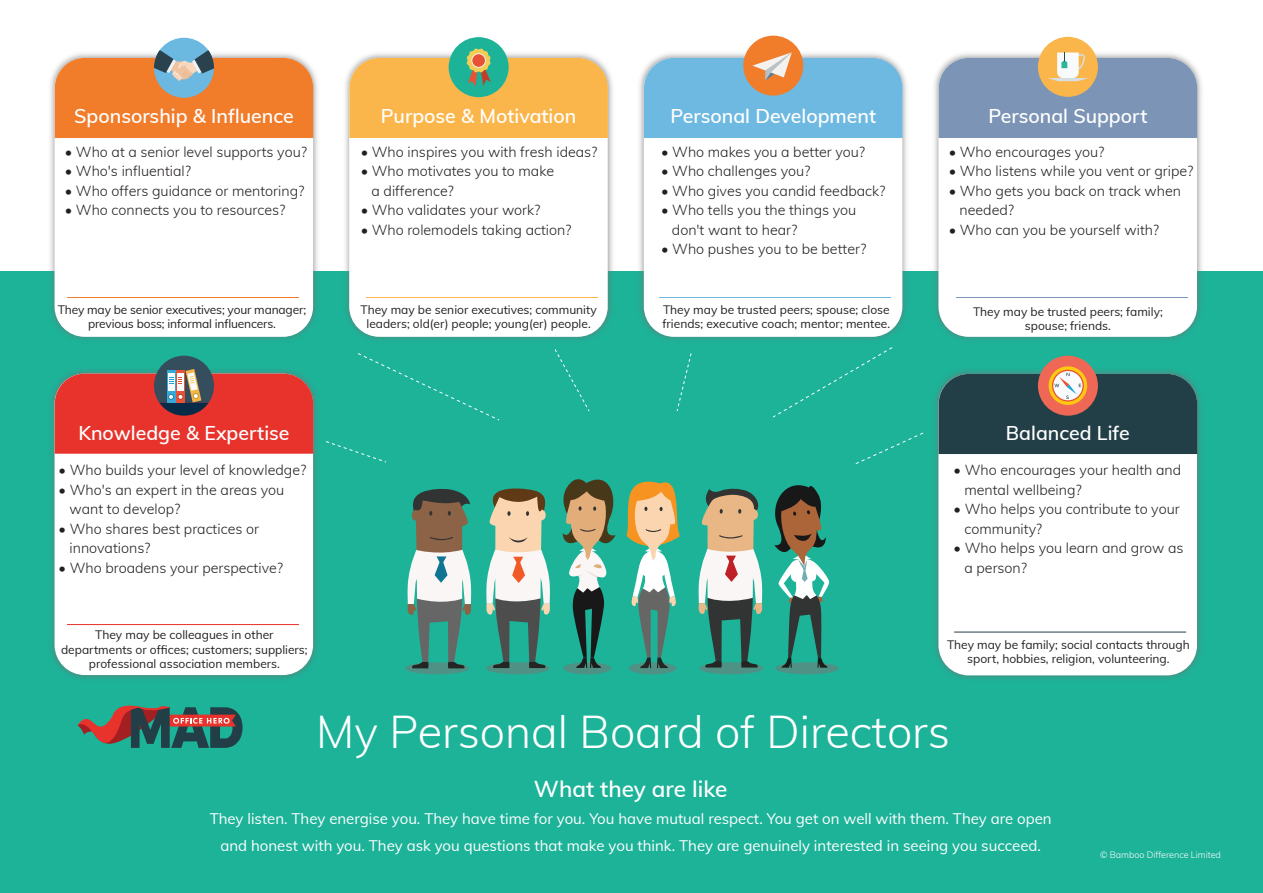
<style>
.page{position:relative;width:1263px;height:893px;background:#fff}
.page>*{position:absolute;margin:0;border:0;box-sizing:border-box;transform-origin:0 0}
.t1{font:300 45px "Muli";color:#fff}
.t2{font:600 22.5px "Muli";color:#fff}
.t3{font:600 19.5px "Muli";color:#fff}
.t4{font:15px/27px "Muli";color:#fff;text-align:center}
.t5{font:300 14.25px/19.5px "Muli";color:#231f20}
.t6{font:12px/14.4px "Muli";color:#231f20;text-align:center}
.t7{font:300 9px "Muli";color:#fff}
</style>
<div class="page">
<div style="left:0;top:272px;width:1263px;height:621px;background:#1cb399"></div>
<div style="left:405px;top:662px;width:64px;height:12px;background:#4f9184;border-radius:50%"></div>
<div style="left:486px;top:662px;width:64px;height:12px;background:#4f9184;border-radius:50%"></div>
<div style="left:699px;top:662px;width:64px;height:12px;background:#4f9184;border-radius:50%"></div>
<div style="left:775px;top:662px;width:64px;height:12px;background:#4f9184;border-radius:50%"></div>
<div style="left:563px;top:662px;width:48px;height:12px;background:#4f9184;border-radius:50%"></div>
<div style="left:628px;top:662px;width:48px;height:12px;background:#4f9184;border-radius:50%"></div>
<svg style="left:77px;top:705px;width:166px;height:43px"></svg>
<svg style="left:698px;top:488px;width:65px;height:179px"></svg>
<svg style="left:406px;top:489px;width:66px;height:179px"></svg>
<svg style="left:562px;top:479px;width:54px;height:189px"></svg>
<svg style="left:627px;top:481px;width:53px;height:187px"></svg>
<svg style="left:486px;top:488px;width:64px;height:180px"></svg>
<svg style="left:774px;top:485px;width:56px;height:183px"></svg>
<svg style="left:326px;top:441px;width:61px;height:22px"></svg>
<svg style="left:358px;top:353px;width:142px;height:68px"></svg>
<svg style="left:554px;top:349px;width:36px;height:63px"></svg>
<svg style="left:676px;top:353px;width:16px;height:59px"></svg>
<svg style="left:773px;top:347px;width:120px;height:71px"></svg>
<svg style="left:855px;top:432px;width:69px;height:32px"></svg>
<img style="left:51px;top:389px;width:266px;height:290px">
<div style="left:55px;top:374px;width:258px;height:301px;background:#fff;border-radius:30px"></div>
<svg style="left:55px;top:356px;width:258px;height:98px"></svg>
<img style="left:46px;top:71px;width:276px;height:269px">
<div style="left:55px;top:58px;width:258px;height:279px;background:#fff;border-radius:30px"></div>
<div style="left:154px;top:38px;width:60px;height:60px;background:#6bb8e0;border-radius:50%"></div>
<svg style="left:55px;top:50px;width:258px;height:88px;background:#e3894a"></svg>
<img style="left:340px;top:71px;width:277px;height:269px">
<div style="left:349px;top:58px;width:259px;height:279px;background:#fff;border-radius:30px"></div>
<div style="left:449px;top:37px;width:60px;height:60px;background:#1cb399;border-radius:50%"></div>
<svg style="left:349px;top:48px;width:259px;height:90px;background:#e6ba62"></svg>
<img style="left:929px;top:49px;width:277px;height:291px">
<div style="left:938px;top:58px;width:259px;height:279px;background:#fff;border-radius:30px"></div>
<div style="left:1038px;top:37px;width:60px;height:60px;background:#fbb64b;border-radius:50%"></div>
<svg style="left:939px;top:53px;width:258px;height:85px;background:#8e9eb2"></svg>
<img style="left:635px;top:49px;width:277px;height:291px">
<div style="left:644px;top:58px;width:258px;height:279px;background:#fff;border-radius:30px"></div>
<div style="left:743px;top:36px;width:60px;height:60px;background:#f17c2a;border-radius:50%"></div>
<svg style="left:644px;top:52px;width:258px;height:86px;background:#83b8d4"></svg>
<img style="left:935px;top:365px;width:266px;height:314px">
<div style="left:938px;top:374px;width:259px;height:301px;background:#fff;border-radius:30px"></div>
<div style="left:1038px;top:356px;width:60px;height:60px;background:#ef6856;border-radius:50%"></div>
<svg style="left:1048px;top:366px;width:39px;height:39px"></svg>
<svg style="left:1052px;top:370px;width:32px;height:32px"></svg>
<svg style="left:1053px;top:371px;width:29px;height:29px"></svg>
<svg style="left:939px;top:373px;width:258px;height:81px;background:#374a4e"></svg>
<hr style="left:67px;top:297px;width:232px;height:1px;background:#f17c2a">
<hr style="left:67px;top:624px;width:232px;height:1px;background:#e7332c">
<hr style="left:954px;top:632px;width:232px;height:1px;background:#223e47">
<hr style="left:366px;top:297px;width:232px;height:1px;background:#fbb64b">
<hr style="left:659px;top:297px;width:232px;height:1px;background:#6eb9e2">
<hr style="left:956px;top:297px;width:232px;height:1px;background:#7c94b6">
<h3 class="t3" style="left:74px;top:101px;width:221px">Sponsorship &amp; Influence</h3>
<p class="t5" style="left:65px;top:141px;width:244px">• Who at a senior level supports you?</p>
<p class="t5" style="left:65px;top:161px;width:128px">• Who's influential?</p>
<p class="t5" style="left:65px;top:180px;width:241px">• Who offers guidance or mentoring?</p>
<p class="t5" style="left:65px;top:200px;width:222px">• Who connects you to resources?</p>
<p class="t6" style="left:58px;top:302px;width:250px">They may be senior executives; your manager; previous boss; informal influencers.</p>
<h3 class="t3" style="left:381px;top:101px;width:197px">Purpose &amp; Motivation</h3>
<p class="t5" style="left:361px;top:141px;width:238px">• Who inspires you with fresh ideas?</p>
<p class="t5" style="left:372px;top:161px;width:184px;text-indent:-11px">• Who motivates you to make a difference?</p>
<p class="t5" style="left:361px;top:200px;width:181px">• Who validates your work?</p>
<p class="t5" style="left:361px;top:219px;width:212px">• Who rolemodels taking action?</p>
<p class="t6" style="left:360px;top:302px;width:238px">They may be senior executives; community leaders; old(er) people; young(er) people.</p>
<h3 class="t3" style="left:670px;top:101px;width:207px">Personal Development</h3>
<p class="t5" style="left:661px;top:141px;width:206px">• Who makes you a better you?</p>
<p class="t5" style="left:661px;top:161px;width:151px">• Who challenges you?</p>
<p class="t5" style="left:661px;top:180px;width:226px">• Who gives you candid feedback?</p>
<p class="t5" style="left:672px;top:200px;width:186px;text-indent:-11px">• Who tells you the things you don't want to hear?</p>
<p class="t5" style="left:661px;top:239px;width:207px">• Who pushes you to be better?</p>
<p class="t6" style="left:663px;top:302px;width:229px;text-align:left">They may be trusted peers; spouse; close friends; executive coach; mentor; mentee.</p>
<h3 class="t3" style="left:988px;top:101px;width:160px">Personal Support</h3>
<p class="t5" style="left:949px;top:141px;width:157px">• Who encourages you?</p>
<p class="t5" style="left:949px;top:161px;width:246px">• Who listens while you vent or gripe?</p>
<p class="t5" style="left:959px;top:180px;width:223px;text-indent:-11px">• Who gets you back on track when needed?</p>
<p class="t5" style="left:949px;top:219px;width:212px">• Who can you be yourself with?</p>
<p class="t6" style="left:973px;top:304px;width:191px">They may be trusted peers; family; spouse; friends.</p>
<h3 class="t3" style="left:78px;top:419px;width:213px">Knowledge &amp; Expertise</h3>
<p class="t5" style="left:59px;top:460px;width:249px">• Who builds your level of knowledge?</p>
<p class="t5" style="left:70px;top:479px;width:216px;text-indent:-11px">• Who's an expert in the areas you want to develop?</p>
<p class="t5" style="left:70px;top:518px;width:191px;text-indent:-11px">• Who shares best practices or innovations?</p>
<p class="t5" style="left:59px;top:557px;width:226px">• Who broadens your perspective?</p>
<h3 class="t3" style="left:1006px;top:419px;width:125px">Balanced Life</h3>
<p class="t5" style="left:964px;top:460px;width:218px;text-indent:-11px">• Who encourages your health and mental wellbeing?</p>
<p class="t5" style="left:964px;top:499px;width:217px;text-indent:-11px">• Who helps you contribute to your community?</p>
<p class="t5" style="left:964px;top:538px;width:221px;text-indent:-11px">• Who helps you learn and grow as a person?</p>
<p class="t6" style="left:61px;top:627px;width:248px">They may be colleagues in other departments or offices; customers; suppliers; professional association members.</p>
<p class="t6" style="left:947px;top:636px;width:244px">They may be family; social contacts through sport, hobbies, religion, volunteering.</p>
<h1 class="t1" style="left:316px;top:699px;width:635px">My Personal Board of Directors</h1>
<h2 class="t2" style="left:534px;top:772px;width:195px">What they are like</h2>
<p class="t4" style="left:210px;top:804px;width:843px">They listen. They energise you. They have time for you. You have mutual respect. You get on well with them. They are open and honest with you. They ask you questions that make you think. They are genuinely interested in seeing you succeed.</p>
<p class="t7" style="left:1100px;top:848px;width:122px">© Bamboo Difference Limited</p>
</div>
